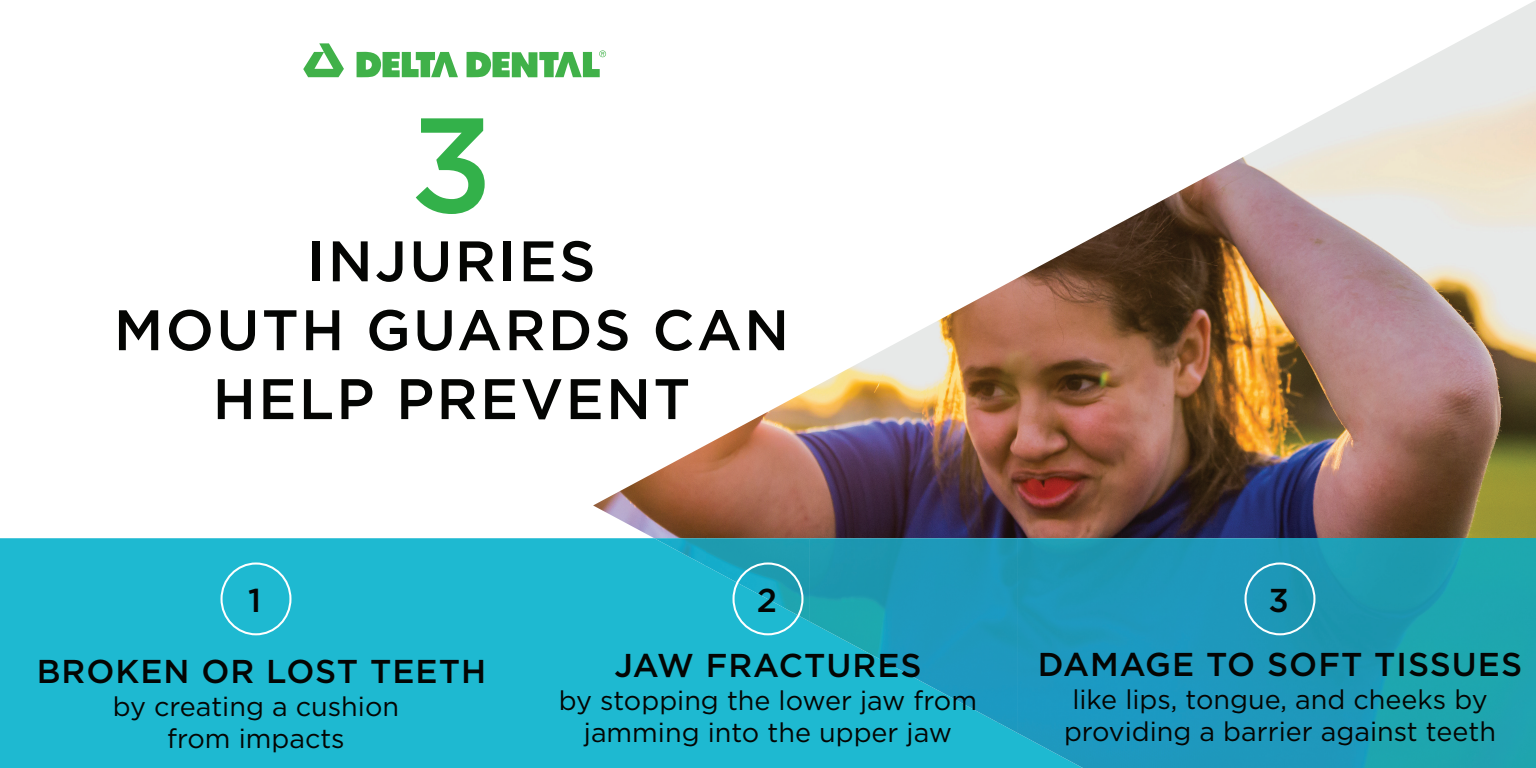
<style>
.page{position:relative;width:1536px;height:768px;background:#fff}
.page>*{position:absolute;margin:0;border:0;box-sizing:border-box;transform-origin:0 0}
.t1{font:500 134.4px "Gotham";color:#33b14a}
.t2{font:500 57px/68.8px "Gotham";letter-spacing:.04em;color:#040503;text-align:center}
.t3{font:500 33px "Gotham";letter-spacing:.03em;color:#040503}
.t4{font:27px/32.4px "Gotham";color:#040503;text-align:center}
</style>
<div class="page">
<img style="left:593px;top:0;width:943px;height:538px">
<div style="left:0;top:538px;width:1017px;height:230px;background:#1eb9d1"></div>
<img style="left:1017px;top:538px;width:519px;height:230px">
<img style="left:809px;top:538px;width:209px;height:138px">
<img style="left:706px;top:538px;width:104px;height:84px">
<img style="left:654px;top:538px;width:52px;height:28px">
<img style="left:911px;top:676px;width:107px;height:46px">
<img style="left:997px;top:722px;width:21px;height:11px">
<svg style="left:303px;top:43px;width:41px;height:34px"></svg>
<svg style="left:357px;top:52px;width:101px;height:26px"></svg>
<svg style="left:467px;top:50px;width:139px;height:28px"></svg>
<div style="left:733px;top:562px;width:70px;height:73px;border:2px solid #fff;border-radius:50%"></div>
<div style="left:1245px;top:562px;width:70px;height:73px;border:2px solid #fff;border-radius:50%"></div>
<div style="left:221px;top:562px;width:70px;height:73px;border:2px solid #fff;border-radius:50%"></div>
<h1 class="t1" style="left:410px;top:77px;width:85px">3</h1>
<h2 class="t2" style="left:114px;top:226px;width:677px">INJURIES<br>MOUTH GUARDS CAN<br>HELP PREVENT</h2>
<p class="t3" style="left:248px;top:579px;width:15px">1</p>
<p class="t3" style="left:757px;top:579px;width:22px">2</p>
<p class="t3" style="left:1269px;top:579px;width:22px">3</p>
<p class="t3" style="left:37px;top:650px;width:451px">BROKEN OR LOST TEETH</p>
<p class="t4" style="left:113px;top:689px;width:288px">by creating a cushion from impacts</p>
<p class="t3" style="left:614px;top:644px;width:309px">JAW FRACTURES</p>
<p class="t4" style="left:559px;top:683px;width:420px">by stopping the lower jaw from jamming into the upper jaw</p>
<p class="t3" style="left:1038px;top:643px;width:486px">DAMAGE TO SOFT TISSUES</p>
<p class="t4" style="left:1064px;top:682px;width:433px">like lips, tongue, and cheeks by providing a barrier against teeth</p>
</div>
